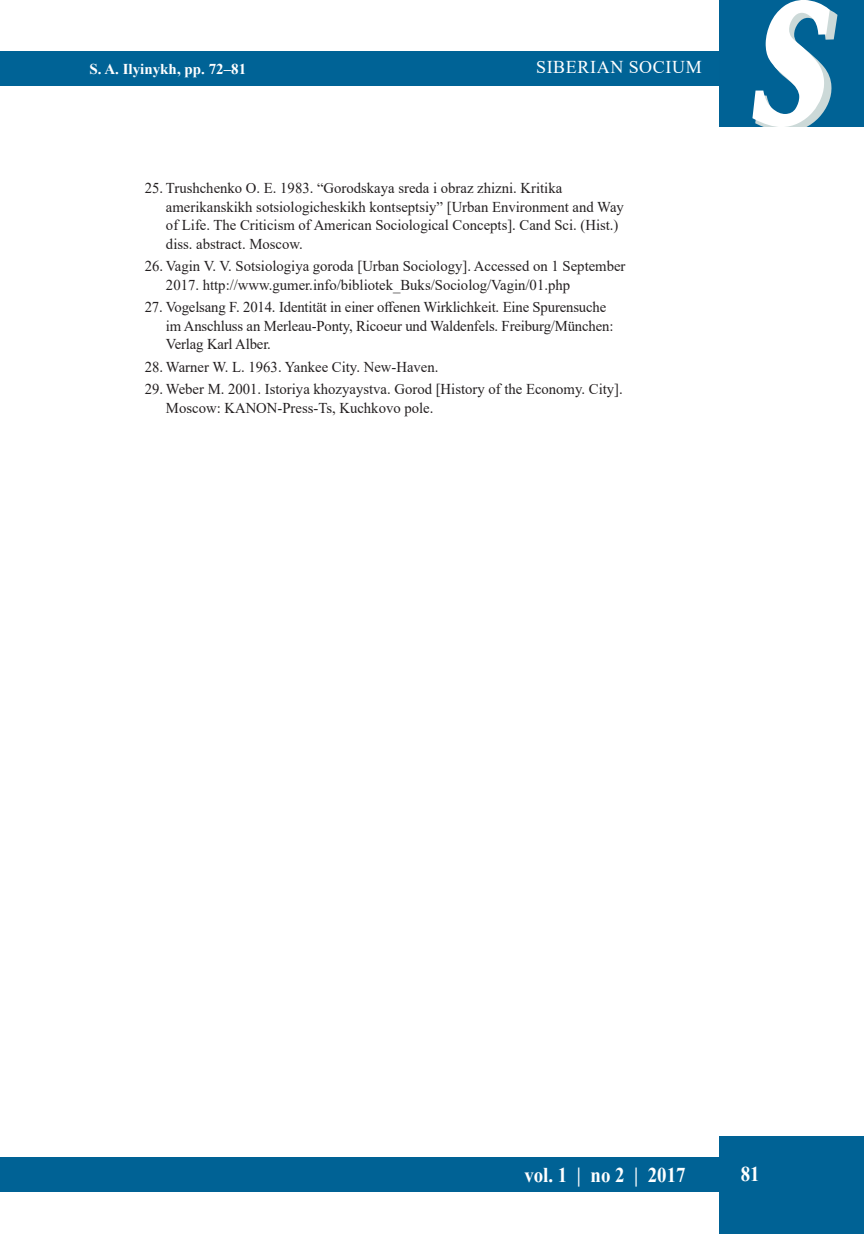
<style>
.page{position:relative;width:864px;height:1234px;background:#fff}
.page>*{position:absolute;margin:0;border:0;box-sizing:border-box;transform-origin:0 0}
.t1{font:italic 700 165px "Quant Antiqua";color:#fff;scale:.75 1}
.t2{font:700 21px "Times New Roman";color:#fff;scale:.9 1}
.t3{font:18px "Times New Roman";letter-spacing:.035em;color:#fff}
.t4{font:15px/18.3px "Times New Roman";color:#231f20}
.t5{font:700 15px "Times New Roman";color:#fff}
</style>
<div class="page">
<div style="left:0;top:51px;width:721px;height:34px;background:#006396"></div>
<div style="left:719px;top:0;width:144px;height:128px;background:#006295"></div>
<div style="left:0;top:1157px;width:721px;height:34px;background:#006295"></div>
<div style="left:719px;top:1135px;width:144px;height:98px;background:#006295"></div>
<svg style="left:750px;top:0;width:89px;height:128px"></svg>
<p class="t5" style="left:89px;top:58px;width:158px">S. A. Ilyinykh, pp. 72–81</p>
<p class="t3" style="left:536px;top:55px;width:167px">SIBERIAN SOCIUM</p>
<p class="t4" style="left:166px;top:179px;width:459px;text-indent:-21px">25. Trushchenko O. E. 1983. “Gorodskaya sreda i obraz zhizni. Kritika amerikanskikh sotsiologicheskikh kontseptsiy” [Urban Environment and Way of Life. The Criticism of American Sociological Concepts]. Cand Sci. (Hist.) diss. abstract. Moscow.</p>
<p class="t4" style="left:166px;top:256px;width:461px;text-indent:-21px">26. Vagin V. V. Sotsiologiya goroda [Urban Sociology]. Accessed on 1 September<br>2017. http://www.gumer.info/bibliotek_Buks/Sociolog/Vagin/01.php</p>
<p class="t4" style="left:166px;top:297px;width:449px;text-indent:-21px">27. Vogelsang F. 2014. Identität in einer offenen Wirklichkeit. Eine Spurensuche im Anschluss an Merleau-Ponty, Ricoeur und Waldenfels. Freiburg/München:<br>Verlag Karl Alber.</p>
<p class="t4" style="left:145px;top:357px;width:295px">28. Warner W. L. 1963. Yankee City. New-Haven.</p>
<p class="t4" style="left:166px;top:379px;width:458px;text-indent:-21px">29. Weber M. 2001. Istoriya khozyaystva. Gorod [History of the Economy. City].<br>Moscow: KANON-Press-Ts, Kuchkovo pole.</p>
<h1 class="t1" style="left:749px;top:-35px;width:113px">S</h1>
<h2 class="t2" style="left:524px;top:1159px;width:181px">vol. 1 | no 2 | 2017</h2>
<h2 class="t2" style="left:740px;top:1158px;width:23px">81</h2>
</div>
